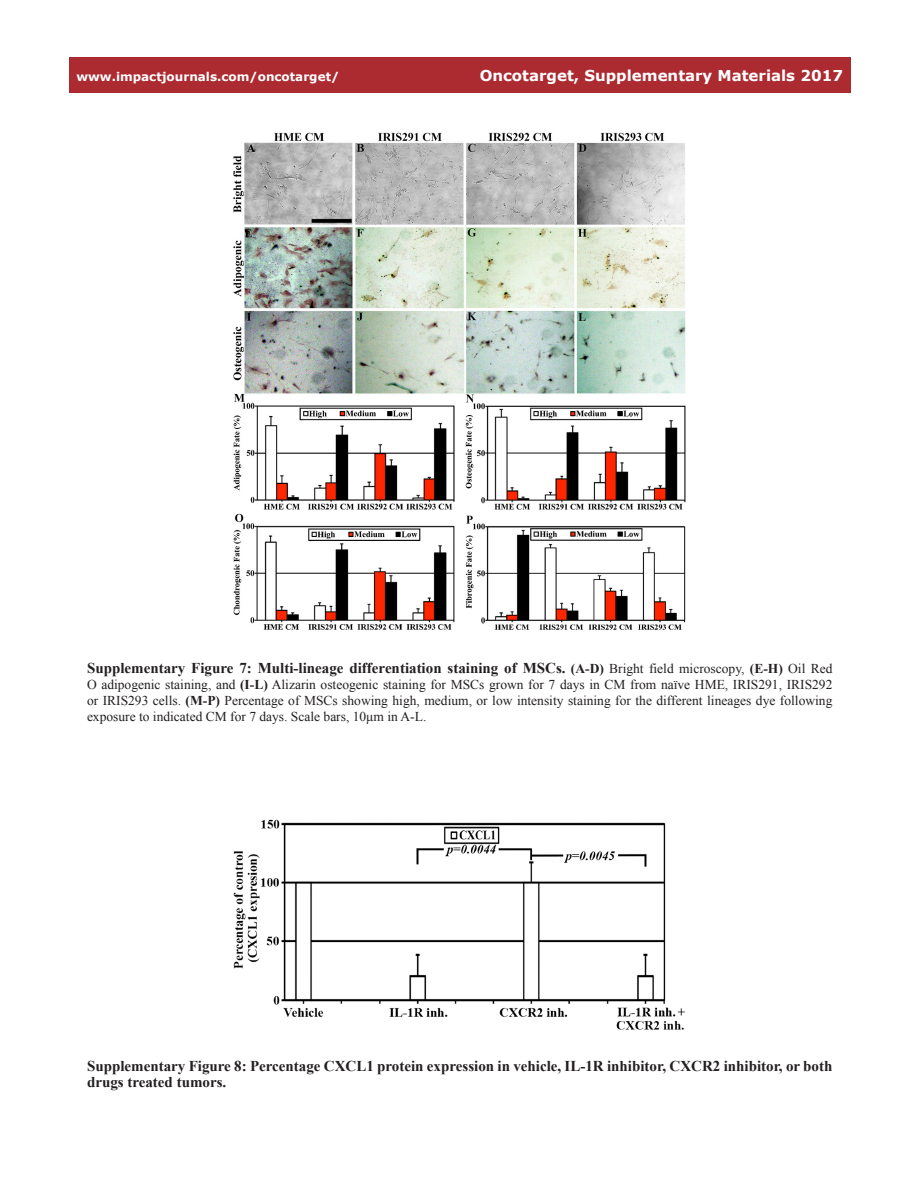
<style>
.page{position:relative;width:918px;height:1188px;background:#fff}
.page>*{position:absolute;margin:0;border:0;box-sizing:border-box;transform-origin:0 0}
.figuretext{font:700 15px/16.2px "Times New Roman";color:#231f20}
.t1{font:700 15px "Verdana";color:#fff}
.figuretext-2{font:13.5px/16.2px "Times New Roman";color:#231f20;text-align:justify}
.t2{font:700 12px "Verdana";color:#fff}
.s1{font-size:13.5px}
.s2{font-weight:400;font-size:13.5px}
.s3{font-weight:700}
</style>
<div class="page">
<div style="left:69px;top:57px;width:781px;height:36px;background:#ac2b31"></div>
<img style="left:233px;top:132px;width:453px;height:498px">
<img style="left:233px;top:819px;width:452px;height:211px">
<p class="t2" style="left:76px;top:68px;width:264px">www.impactjournals.com/oncotarget/</p>
<p class="t1" style="left:480px;top:65px;width:365px">Oncotarget, Supplementary Materials 2017</p>
<p class="figuretext" style="left:87px;top:659px;width:747px">Supplementary Figure 7: Multi-lineage differentiation staining of MSCs. <span class="s1">(A-D)</span> <span class="s2">Bright field microscopy,</span> <span class="s1">(E-H)</span> <span class="s2">Oil Red</span></p>
<p class="figuretext-2" style="left:87px;top:676px;width:747px">O adipogenic staining, and <span class="s3">(I-L)</span> Alizarin osteogenic staining for MSCs grown for 7 days in CM from naïve HME, IRIS291, IRIS292 or IRIS293 cells. <span class="s3">(M-P)</span> Percentage of MSCs showing high, medium, or low intensity staining for the different lineages dye following exposure to indicated CM for 7 days. Scale bars, 10μm in A-L.</p>
<p class="figuretext" style="left:87px;top:1058px;width:747px">Supplementary Figure 8: Percentage CXCL1 protein expression in vehicle, IL-1R inhibitor, CXCR2 inhibitor, or both drugs treated tumors.</p>
</div>
